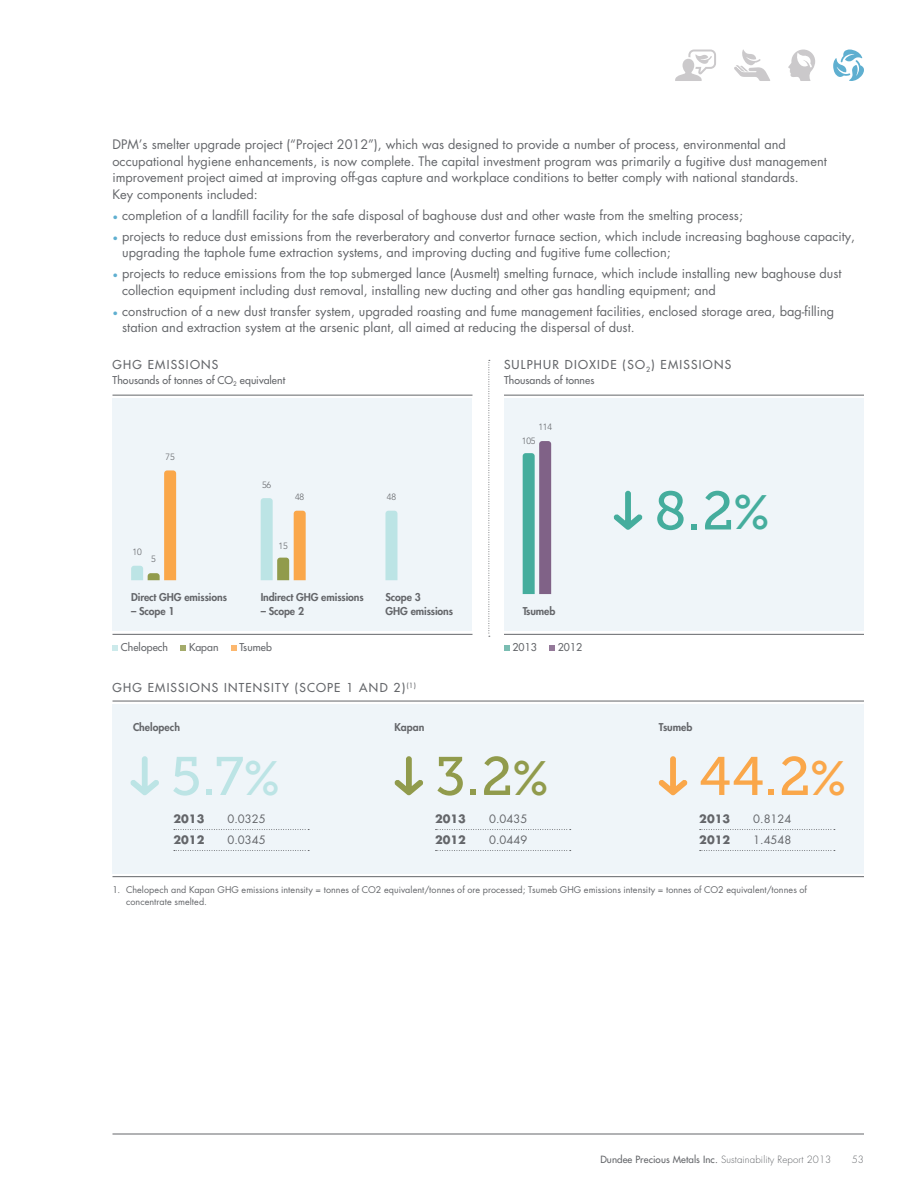
<style>
.page{position:relative;width:918px;height:1188px;background:#fff}
.page>*{position:absolute;margin:0;border:0;box-sizing:border-box;transform-origin:0 0}
.t1{font:54px "Museo Slab 500";color:#faa74a}
.t2{font:54px "Museo Slab 500";color:#bce4e5}
.t3{font:54px "Museo Slab 500";color:#919b4c}
.t4{font:54px "Museo Slab 500";color:#45ad9d}
.t5{font:12.75px/16.5px "Futura";color:#64666a}
.t6{font:12px "Futura";letter-spacing:.1em;color:#64666a}
.t7{font:11.25px "Futura";color:#64666a}
.t8{font:700 11.25px "Futura";color:#64666a}
.t9{font:800 10.5px/13.5px "Futura";letter-spacing:-.01em;color:#64666a}
.t10{font:10.5px "Futura";letter-spacing:.005em;color:#64666a}
.t11{font:9.75px "Futura";letter-spacing:.01em;color:#64666a}
.t12{font:300 9.75px "Futura";color:#64666a}
.t13{font:9px/12px "Futura";letter-spacing:.01em;color:#64666a}
.t14{font:300 9px "Avenir";letter-spacing:-.02em;color:#64666a}
.s1{font-size:9.75px;color:#5fafd0}
.s2{font-size:48px}
.s3{font-weight:300}
</style>
<div class="page">
<div style="left:112px;top:398px;width:360px;height:233px;background:#eff5f9"></div>
<div style="left:504px;top:398px;width:360px;height:233px;background:#eff5f9"></div>
<div style="left:112px;top:704px;width:752px;height:170px;background:#eff5f9"></div>
<svg style="left:489px;top:360px;width:1px;height:277px"></svg>
<hr style="left:112px;top:395px;width:360px;height:1px;background:#64666a">
<hr style="left:504px;top:395px;width:360px;height:1px;background:#64666a">
<hr style="left:112px;top:634px;width:360px;height:1px;background:#64666a">
<svg style="left:112px;top:646px;width:6px;height:5px"></svg>
<svg style="left:181px;top:646px;width:5px;height:5px"></svg>
<svg style="left:231px;top:646px;width:5px;height:5px"></svg>
<hr style="left:504px;top:634px;width:360px;height:1px;background:#64666a">
<svg style="left:504px;top:646px;width:5px;height:5px"></svg>
<svg style="left:549px;top:646px;width:6px;height:5px"></svg>
<svg style="left:131px;top:470px;width:45px;height:110px"></svg>
<svg style="left:261px;top:498px;width:45px;height:82px"></svg>
<svg style="left:385px;top:511px;width:12px;height:69px"></svg>
<svg style="left:523px;top:441px;width:28px;height:153px"></svg>
<hr style="left:112px;top:876px;width:752px;height:1px;background:#64666a">
<hr style="left:112px;top:701px;width:752px;height:1px;background:#64666a">
<svg style="left:130px;top:756px;width:29px;height:40px"></svg>
<svg style="left:394px;top:756px;width:30px;height:40px"></svg>
<svg style="left:658px;top:756px;width:30px;height:40px"></svg>
<svg style="left:613px;top:490px;width:30px;height:40px"></svg>
<svg style="left:174px;top:829px;width:135px;height:1px"></svg>
<svg style="left:174px;top:850px;width:135px;height:1px"></svg>
<svg style="left:436px;top:829px;width:135px;height:1px"></svg>
<svg style="left:436px;top:850px;width:135px;height:1px"></svg>
<svg style="left:700px;top:829px;width:135px;height:1px"></svg>
<svg style="left:700px;top:850px;width:135px;height:1px"></svg>
<hr style="left:112px;top:1134px;width:752px;height:1px;background:#64666a">
<svg style="left:788px;top:50px;width:27px;height:31px"></svg>
<svg style="left:675px;top:50px;width:41px;height:31px"></svg>
<svg style="left:734px;top:50px;width:36px;height:31px"></svg>
<svg style="left:833px;top:50px;width:31px;height:31px"></svg>
<p class="t5" style="left:112px;top:138px;width:716px">DPM’s smelter upgrade project (“Project 2012”), which was designed to provide a number of process, environmental and occupational hygiene enhancements, is now complete. The capital investment program was primarily a fugitive dust management improvement project aimed at improving off-gas capture and workplace conditions to better comply with national standards.<br>Key components included:</p>
<p class="t5" style="left:112px;top:208px;width:632px"><span class="s1">•</span> completion of a landfill facility for the safe disposal of baghouse dust and other waste from the smelting process;</p>
<p class="t5" style="left:122px;top:229px;width:734px;text-indent:-10px"><span class="s1">•</span> projects to reduce dust emissions from the reverberatory and convertor furnace section, which include increasing baghouse capacity, upgrading the taphole fume extraction systems, and improving ducting and fugitive fume collection;</p>
<p class="t5" style="left:122px;top:267px;width:721px;text-indent:-10px"><span class="s1">•</span> projects to reduce emissions from the top submerged lance (Ausmelt) smelting furnace, which include installing new baghouse dust collection equipment including dust removal, installing new ducting and other gas handling equipment; and</p>
<p class="t5" style="left:122px;top:304px;width:714px;text-indent:-10px"><span class="s1">•</span> construction of a new dust transfer system, upgraded roasting and fume management facilities, enclosed storage area, bag-filling station and extraction system at the arsenic plant, all aimed at reducing the dispersal of dust.</p>
<p class="t6" style="left:112px;top:359px;width:107px">GHG EMISSIONS</p>
<p class="t10" style="left:112px;top:375px;width:174px">Thousands of tonnes of CO<sub>2</sub> equivalent</p>
<p class="t6" style="left:504px;top:359px;width:229px">SULPHUR DIOXIDE (SO<sub>2</sub>) EMISSIONS</p>
<p class="t10" style="left:504px;top:375px;width:92px">Thousands of tonnes</p>
<p class="t14" style="left:538px;top:423px;width:15px">114</p>
<p class="t14" style="left:166px;top:453px;width:11px">75</p>
<p class="t14" style="left:133px;top:548px;width:11px">10</p>
<p class="t14" style="left:151px;top:555px;width:6px">5</p>
<p class="t9" style="left:131px;top:592px;width:97px">Direct GHG emissions</p>
<p class="t9" style="left:131px;top:605px;width:45px">– Scope 1</p>
<p class="t14" style="left:262px;top:482px;width:11px">56</p>
<p class="t14" style="left:295px;top:493px;width:11px">48</p>
<p class="t14" style="left:279px;top:542px;width:11px">15</p>
<p class="t9" style="left:261px;top:592px;width:105px">Indirect GHG emissions</p>
<p class="t9" style="left:261px;top:605px;width:45px">– Scope 2</p>
<p class="t14" style="left:387px;top:493px;width:11px">48</p>
<p class="t9" style="left:385px;top:592px;width:69px">Scope 3<br>GHG emissions</p>
<p class="t14" style="left:522px;top:437px;width:15px">105</p>
<p class="t9" style="left:523px;top:605px;width:34px">Tsumeb</p>
<p class="t10" style="left:121px;top:642px;width:49px">Chelopech</p>
<p class="t10" style="left:189px;top:642px;width:31px">Kapan</p>
<p class="t10" style="left:239px;top:642px;width:34px">Tsumeb</p>
<p class="t10" style="left:512px;top:642px;width:26px">2013</p>
<p class="t10" style="left:558px;top:642px;width:26px">2012</p>
<p class="t4" style="left:654px;top:490px;width:117px">8.2<span class="s2">%</span></p>
<p class="t6" style="left:112px;top:681px;width:305px">GHG EMISSIONS INTENSITY (SCOPE 1 AND 2)<sup>(1)</sup></p>
<p class="t9" style="left:133px;top:721px;width:49px">Chelopech</p>
<p class="t9" style="left:395px;top:721px;width:31px">Kapan</p>
<p class="t9" style="left:659px;top:721px;width:35px">Tsumeb</p>
<p class="t2" style="left:171px;top:756px;width:110px">5.7<span class="s2">%</span></p>
<p class="t3" style="left:435px;top:756px;width:115px">3.2<span class="s2">%</span></p>
<p class="t1" style="left:699px;top:756px;width:148px">44.2<span class="s2">%</span></p>
<p class="t8" style="left:174px;top:814px;width:32px">2013</p>
<p class="t7" style="left:228px;top:814px;width:40px">0.0325</p>
<p class="t8" style="left:174px;top:835px;width:32px">2012</p>
<p class="t7" style="left:228px;top:835px;width:40px">0.0345</p>
<p class="t8" style="left:435px;top:814px;width:32px">2013</p>
<p class="t7" style="left:489px;top:814px;width:40px">0.0435</p>
<p class="t8" style="left:435px;top:835px;width:32px">2012</p>
<p class="t7" style="left:489px;top:835px;width:40px">0.0449</p>
<p class="t8" style="left:699px;top:814px;width:32px">2013</p>
<p class="t7" style="left:753px;top:814px;width:40px">0.8124</p>
<p class="t8" style="left:699px;top:835px;width:32px">2012</p>
<p class="t7" style="left:753px;top:835px;width:40px">1.4548</p>
<p class="t13" style="left:126px;top:885px;width:683px;text-indent:-14px">1. Chelopech and Kapan GHG emissions intensity = tonnes of CO2 equivalent/tonnes of ore processed; Tsumeb GHG emissions intensity = tonnes of CO2 equivalent/tonnes of concentrate smelted.</p>
<p class="t11" style="left:600px;top:1155px;width:232px">Dundee Precious Metals Inc. <span class="s3">Sustainability Report 2013</span></p>
<p class="t12" style="left:852px;top:1155px;width:14px">53</p>
</div>
